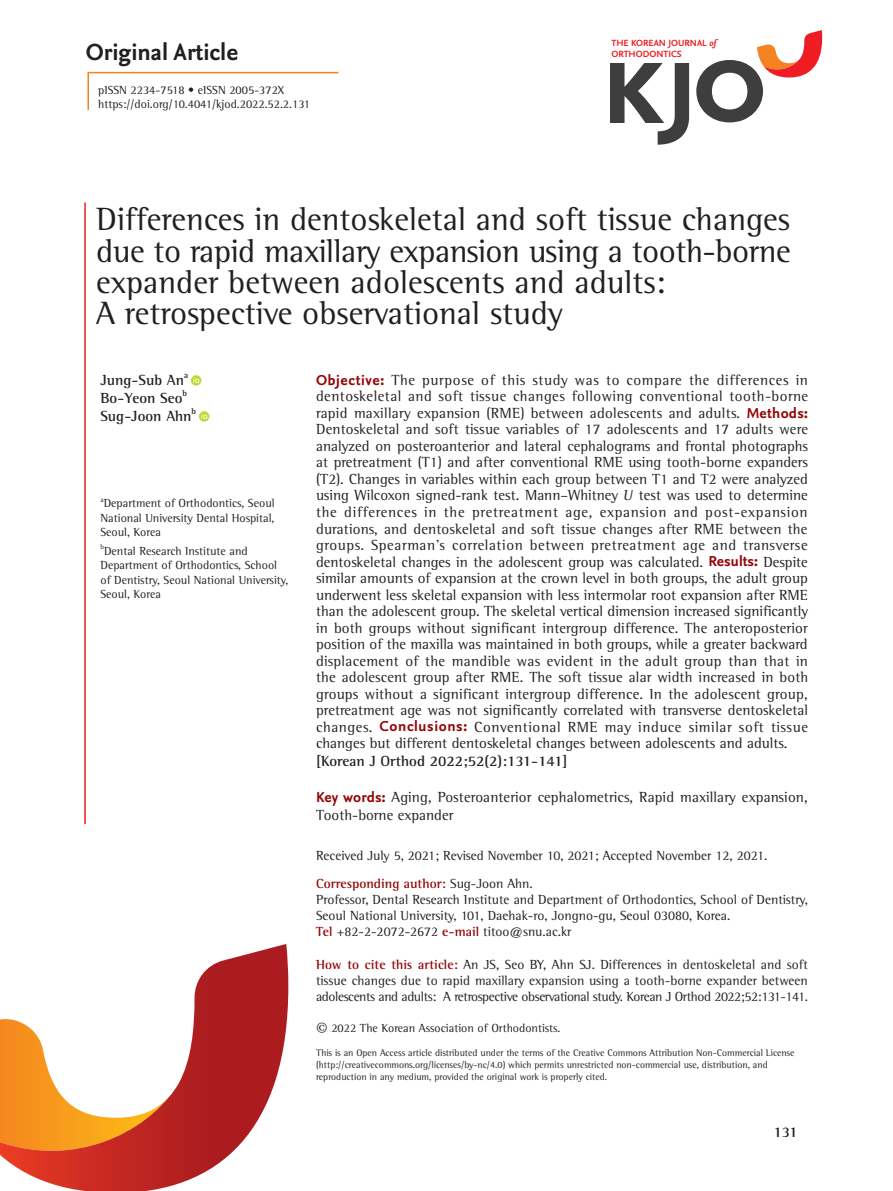
<style>
.page{position:relative;width:893px;height:1191px;background:#fff}
.page>*{position:absolute;margin:0;border:0;box-sizing:border-box;transform-origin:0 0}
.t1{font:33px/31.3px "Rotis Semi Serif Std";color:#231f20}
.t2{font:700 24.3px "Nexus Sans Pro";color:#231f20}
.t3{font:15px/16.5px "Rotis Semi Serif Std";color:#231f20;text-align:justify}
.t4{font:700 15px "Rotis Semi Serif Std";color:#231f20}
.t5{font:13.5px/16.2px "Rotis Semi Serif Std";color:#231f20}
.t6{font:12px/14.4px "Rotis Semi Serif Std";color:#231f20}
.t7{font:9.75px/11.7px "Rotis Semi Serif Std";color:#231f20}
.t8{font:700 9.45px "Nexus Sans Pro";color:#ee1d23}
.t9{font:700 8.7px "Rotis Semi Serif Std";color:#231f20}
.t10{font:7.05px "Rotis Semi Serif Std";color:#231f20}
.s1{font-style:italic}
.s2{font-family:"Nexus Sans Pro";font-weight:700;color:#920407}
.s3{font-weight:700;color:#920407}
.s4{font-family:"Minion Pro";font-size:16.5px}
</style>
<div class="page">
<svg style="left:0;top:944px;width:288px;height:247px"></svg>
<svg style="left:191px;top:375px;width:10px;height:10px"></svg>
<svg style="left:193px;top:377px;width:6px;height:6px"></svg>
<svg style="left:199px;top:411px;width:10px;height:10px"></svg>
<svg style="left:201px;top:413px;width:6px;height:6px"></svg>
<hr style="left:84px;top:203px;width:2px;height:621px;background:#ee1d23">
<svg style="left:696px;top:30px;width:126px;height:92px"></svg>
<svg style="left:610px;top:63px;width:79px;height:82px"></svg>
<svg style="left:87px;top:71px;width:252px;height:40px"></svg>
<p class="t8" style="left:611px;top:36px;width:106px">THE KOREAN JOURNAL <span class="s1">of</span></p>
<h2 class="t2" style="left:86px;top:34px;width:154px">Original Article</h2>
<p class="t8" style="left:611px;top:47px;width:72px">ORTHODONTICS</p>
<p class="t6" style="left:98px;top:82px;width:213px">pISSN 2234-7518 • eISSN 2005-372X https://doi.org/10.4041/kjod.2022.52.2.131</p>
<h1 class="t1" style="left:96px;top:203px;width:696px">Differences in dentoskeletal and soft tissue changes due to rapid maxillary expansion using a tooth-borne expander between adolescents and adults:<br>A retrospective observational study</h1>
<p class="t4" style="left:100px;top:371px;width:85px">Jung-Sub An</p>
<p class="t9" style="left:184px;top:370px;width:6px">a</p>
<p class="t4" style="left:100px;top:389px;width:84px">Bo-Yeon Seo</p>
<p class="t9" style="left:182px;top:388px;width:6px">b</p>
<p class="t4" style="left:100px;top:407px;width:93px">Sug-Joon Ahn</p>
<p class="t9" style="left:192px;top:406px;width:6px">b</p>
<p class="t10" style="left:100px;top:495px;width:5px">a</p>
<p class="t6" style="left:100px;top:496px;width:176px;text-align:justify">Department of Orthodontics, Seoul National University Dental Hospital, Seoul, Korea</p>
<p class="t10" style="left:100px;top:542px;width:5px">b</p>
<p class="t6" style="left:100px;top:543px;width:190px;text-indent:4px">Dental Research Institute and<br>Department of Orthodontics, School of Dentistry, Seoul National University,<br>Seoul, Korea</p>
<p class="t3" style="left:316px;top:371px;width:494px"><span class="s2">Objective:</span> The purpose of this study was to compare the differences in dentoskeletal and soft tissue changes following conventional tooth-borne rapid maxillary expansion (RME) between adolescents and adults. <span class="s2">Methods:<br></span>Dentoskeletal and soft tissue variables of 17 adolescents and 17 adults were analyzed on posteroanterior and lateral cephalograms and frontal photographs at pretreatment (T1) and after conventional RME using tooth-borne expanders (T2). Changes in variables within each group between T1 and T2 were analyzed using Wilcoxon signed-rank test. Mann–Whitney <span class="s1">U</span> test was used to determine the differences in the pretreatment age, expansion and post-expansion durations, and dentoskeletal and soft tissue changes after RME between the groups. Spearman’s correlation between pretreatment age and transverse dentoskeletal changes in the adolescent group was calculated. <span class="s2">Results:</span> Despite similar amounts of expansion at the crown level in both groups, the adult group underwent less skeletal expansion with less intermolar root expansion after RME than the adolescent group. The skeletal vertical dimension increased significantly in both groups without significant intergroup difference. The anteroposterior position of the maxilla was maintained in both groups, while a greater backward displacement of the mandible was evident in the adult group than that in the adolescent group after RME. The soft tissue alar width increased in both groups without a significant intergroup difference. In the adolescent group, pretreatment age was not significantly correlated with transverse dentoskeletal changes. <span class="s2">Conclusions:</span> Conventional RME may induce similar soft tissue changes but different dentoskeletal changes between adolescents and adults.</p>
<p class="t4" style="left:316px;top:752px;width:253px">[Korean J Orthod 2022;52(2):131-141]</p>
<p class="t3" style="left:316px;top:788px;width:493px;line-height:18px"><span class="s2">Key words:</span> Aging, Posteroanterior cephalometrics, Rapid maxillary expansion,<br>Tooth-borne expander</p>
<p class="t5" style="left:316px;top:841px;width:453px;line-height:28px">Received July 5, 2021; Revised November 10, 2021; Accepted November 12, 2021.<br><span class="s3">Corresponding author:</span> Sug-Joon Ahn.</p>
<p class="t5" style="left:316px;top:891px;width:493px">Professor, Dental Research Institute and Department of Orthodontics, School of Dentistry,<br>Seoul National University, 101, Daehak-ro, Jongno-gu, Seoul 03080, Korea.<br><span class="s3">Tel</span> +82-2-2072-2672 <span class="s3">e-mail</span> titoo@snu.ac.kr</p>
<p class="t5" style="left:316px;top:956px;width:493px;text-align:justify"><span class="s3">How to cite this article:</span> An JS, Seo BY, Ahn SJ. Differences in dentoskeletal and soft tissue changes due to rapid maxillary expansion using a tooth-borne expander between adolescents and adults: A retrospective observational study. Korean J Orthod 2022;52:131-141.</p>
<p class="t6" style="left:316px;top:1020px;width:246px"><span class="s4">©</span> 2022 The Korean Association of Orthodontists.</p>
<p class="t7" style="left:316px;top:1047px;width:480px">This is an Open Access article distributed under the terms of the Creative Commons Attribution Non-Commercial License (http://creativecommons.org/licenses/by-nc/4.0) which permits unrestricted non-commercial use, distribution, and reproduction in any medium, provided the original work is properly cited.</p>
<p class="t4" style="left:773px;top:1122px;width:26px">131</p>
</div>
